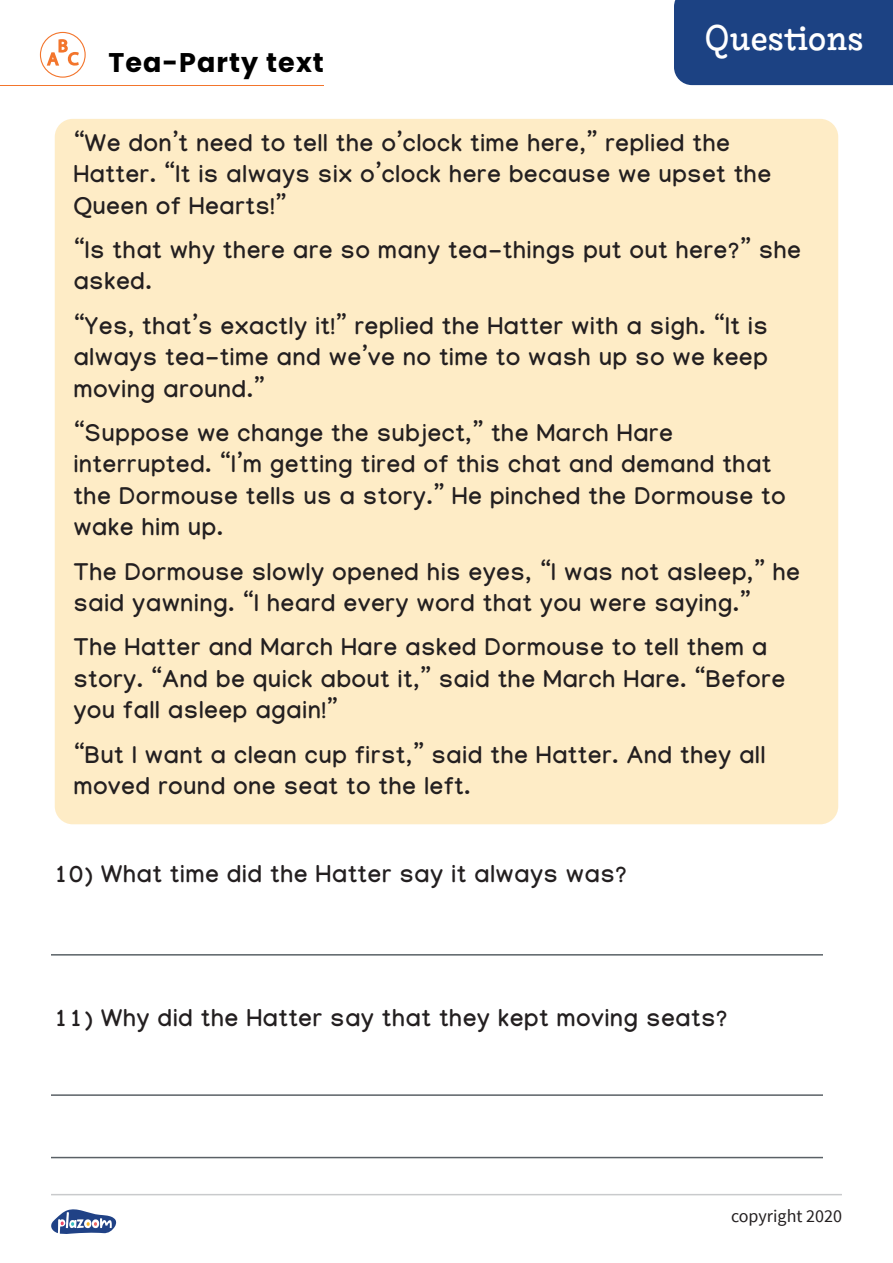
<style>
.page{position:relative;width:893px;height:1263px;background:#fff}
.page>*{position:absolute;margin:0;border:0;box-sizing:border-box;transform-origin:0 0}
.t1{font:500 34.5px "Liebe Ruth";color:#fff}
.t2{font:700 27px "Poppins";letter-spacing:.04em;color:#000}
.t3{font:700 24px/31.5px "Manjari";letter-spacing:.04em;color:#231f20}
.t4{font:18px "Source Sans Pro";color:#231f20}
</style>
<div class="page">
<hr style="left:51px;top:1194px;width:791px;height:1px;background:#c9cacc">
<svg style="left:51px;top:1209px;width:65px;height:25px"></svg>
<div style="left:55px;top:119px;width:783px;height:705px;background:#feecc6;border-radius:18px"></div>
<hr style="left:51px;top:954px;width:771px;height:1px;background:#5a6166">
<div style="left:674px;top:0;width:219px;height:85px;background:#1c4283"></div>
<hr style="left:52px;top:1094px;width:771px;height:2px;background:#5a6166">
<hr style="left:52px;top:1157px;width:771px;height:1px;background:#5a6166">
<svg style="left:40px;top:32px;width:46px;height:46px"></svg>
<hr style="left:0;top:85px;width:324px;height:1px;background:#f3752c">
<p class="t2" style="left:108px;top:47px;width:217px">Tea-Party text</p>
<h1 class="t1" style="left:705px;top:18px;width:160px">Questions</h1>
<p class="t3" style="left:74px;top:127px;width:699px">“We don’t need to tell the o’clock time here,” replied the<br>Hatter. “It is always six o’clock here because we upset the<br>Queen of Hearts!”</p>
<p class="t3" style="left:74px;top:234px;width:729px">“Is that why there are so many tea-things put out here?” she asked.</p>
<p class="t3" style="left:74px;top:310px;width:695px;text-align:justify">“Yes, that’s exactly it!” replied the Hatter with a sigh. “It is always tea-time and we’ve no time to wash up so we keep moving around.”</p>
<p class="t3" style="left:74px;top:417px;width:713px">“Suppose we change the subject,” the March Hare interrupted. “I’m getting tired of this chat and demand that the Dormouse tells us a story.” He pinched the Dormouse to wake him up.</p>
<p class="t3" style="left:74px;top:555px;width:728px">The Dormouse slowly opened his eyes, “I was not asleep,” he said yawning. “I heard every word that you were saying.”</p>
<p class="t3" style="left:74px;top:631px;width:713px">The Hatter and March Hare asked Dormouse to tell them a story. “And be quick about it,” said the March Hare. “Before you fall asleep again!”</p>
<p class="t3" style="left:74px;top:738px;width:693px">“But I want a clean cup first,” said the Hatter. And they all moved round one seat to the left.</p>
<p class="t3" style="left:54px;top:857px;width:574px">10) What time did the Hatter say it always was?</p>
<p class="t3" style="left:54px;top:1002px;width:675px">11) Why did the Hatter say that they kept moving seats?</p>
<p class="t4" style="left:731px;top:1205px;width:112px">copyright 2020</p>
</div>
